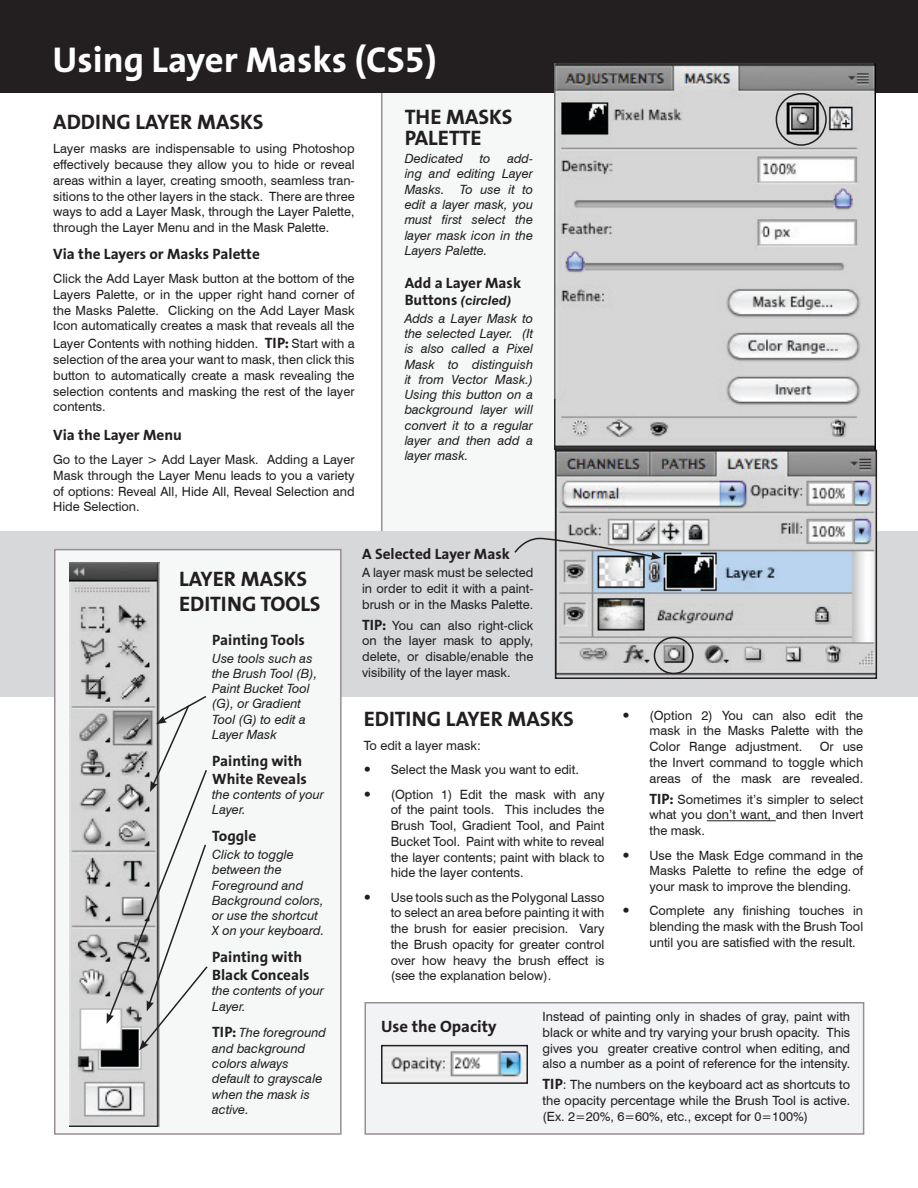
<style>
.page{position:relative;width:918px;height:1188px;background:#fff}
.page>*{position:absolute;margin:0;border:0;box-sizing:border-box;transform-origin:0 0}
.t1{font:700 36px "GM Sans";color:#fff}
.t2{font:700 21px/25.2px "GM Sans";color:#231f20}
.t3{font:700 16.5px "GM Sans";color:#231f20}
.t4{font:700 15px/18px "GM Sans";color:#231f20}
.t5{font:12.75px/15.8px "Swiss 721 BT";color:#231f20;text-align:justify}
.t6{font:italic 12.75px/15.3px "Swiss 721 BT";color:#231f20}
.s1{font-family:"GM Sans";font-weight:700;font-size:15px}
.s2{font-family:"GM Sans";font-weight:700;font-style:normal;font-size:15px}
.s3{font-weight:700}
.s4{font-family:"GM Sans";font-weight:700;font-size:16.5px}
</style>
<div class="page">
<div style="left:381px;top:19px;width:485px;height:677px;background:#f6f8f8;border:2px solid #998e95"></div>
<div style="left:364px;top:1002px;width:500px;height:133px;background:#f2f3f4;border:2px solid #998e95"></div>
<div style="left:0;top:0;width:918px;height:93px;background:#231f20"></div>
<div style="left:0;top:531px;width:918px;height:165px;background:#d6d8d9"></div>
<hr style="left:707px;top:820px;width:69px;height:1px;background:#231f20">
<img style="left:555px;top:63px;width:321px;height:613px">
<div style="left:54px;top:549px;width:288px;height:586px;background:#f6f8f8;border:2px solid #998e95"></div>
<img style="left:70px;top:563px;width:90px;height:564px">
<svg style="left:107px;top:694px;width:101px;height:356px"></svg>
<div style="left:555px;top:450px;width:322px;height:229px;border:2px solid #231f20"></div>
<div style="left:654px;top:637px;width:40px;height:37px;border:2px solid #231f20;border-radius:50%"></div>
<img style="left:391px;top:1050px;width:131px;height:27px">
<div style="left:381px;top:1045px;width:147px;height:39px;border:2px solid #231f20"></div>
<div style="left:776px;top:93px;width:51px;height:53px;border:2px solid #231f20;border-radius:50%"></div>
<svg style="left:514px;top:536px;width:147px;height:24px"></svg>
<h1 class="t1" style="left:52px;top:39px;width:386px">Using Layer Masks (CS5)</h1>
<h2 class="t2" style="left:53px;top:110px;width:210px">ADDING Layer Masks</h2>
<p class="t5" style="left:53px;top:141px;width:303px">Layer masks are indispensable to using Photoshop effectively because they allow you to hide or reveal areas within a layer, creating smooth, seamless tran&shy;sitions to the other layers in the stack. There are three ways to add a Layer Mask, through the Layer Palette, through the Layer Menu and in the Mask Palette.</p>
<p class="t4" style="left:53px;top:245px;width:208px">Via the Layers or Masks Palette</p>
<p class="t5" style="left:53px;top:271px;width:303px">Click the Add Layer Mask button at the bottom of the Layers Palette, or in the upper right hand corner of the Masks Palette. Clicking on the Add Layer Mask Icon automatically creates a mask that reveals all the</p>
<p class="t5" style="left:53px;top:336px;width:303px">Layer Contents with nothing hidden. <span class="s1">TIP:</span> Start with a selection of the area your want to mask, then click this button to automatically create a mask revealing the selection contents and masking the rest of the layer contents.</p>
<p class="t4" style="left:53px;top:426px;width:130px">Via the Layer Menu</p>
<p class="t5" style="left:53px;top:452px;width:303px">Go to the Layer &gt; Add Layer Mask. Adding a Layer Mask through the Layer Menu leads to you a variety of options: Reveal All, Hide All, Reveal Selection and Hide Selection.</p>
<h2 class="t2" style="left:405px;top:107px;width:108px;line-height:21px">The Mas ks<br>Palette</h2>
<p class="t6" style="left:405px;top:151px;width:60px">Dedicated</p>
<p class="t6" style="left:480px;top:151px;width:12px">to</p>
<p class="t6" style="left:405px;top:151px;width:130px;text-align:justify;text-indent:103px">add&shy;ing and editing Layer Masks. To use it to edit a layer mask, you must first select the layer mask icon in the Layers Palette.</p>
<p class="t4" style="left:405px;top:274px;width:118px">Add a Layer Mask</p>
<p class="t6" style="left:405px;top:291px;width:130px;line-height:18px"><span class="s2">Buttons</span> <span class="s3">(circled)<br></span>Adds a Layer Mask to</p>
<p class="t6" style="left:405px;top:326px;width:130px;text-align:justify">the selected Layer. (It is also called a Pixel Mask to distinguish it from Vector Mask.)<br>Using this button on a background layer will convert it to a regular layer and then add a layer mask.</p>
<h2 class="t2" style="left:179px;top:567px;width:143px;text-indent:62px">MASKS<br>EDITING TOOLS</h2>
<h2 class="t2" style="left:179px;top:567px;width:35px">LAYER</h2>
<p class="t4" style="left:212px;top:631px;width:94px">Painting Tools</p>
<p class="t6" style="left:212px;top:650px;width:106px">Use tools such as the Brush Tool (B),<br>Paint Bucket Tool (G), or Gradient<br>Tool (G) to edit a<br>Layer Mask</p>
<p class="t4" style="left:212px;top:752px;width:96px">Painting with<br>White Reveals</p>
<p class="t6" style="left:212px;top:787px;width:113px">the contents of your<br>Layer.</p>
<p class="t4" style="left:212px;top:827px;width:45px">Toggle</p>
<p class="t6" style="left:212px;top:847px;width:113px">Click to toggle between the<br>Foreground and<br>Background colors, or use the shortcut<br>X on your keyboard.</p>
<p class="t4" style="left:212px;top:948px;width:99px">Painting with<br>Black Conceals</p>
<p class="t6" style="left:212px;top:983px;width:113px">the contents of your<br>Layer.</p>
<p class="t6" style="left:212px;top:1025px;width:115px"><span class="s2">TIP:</span> The foreground and background colors always default to grayscale when the mask is active.</p>
<p class="t4" style="left:362px;top:545px;width:149px">A Selected Layer Mask</p>
<p class="t5" style="left:362px;top:565px;width:173px">A layer mask must be selected in order to edit it with a paint&shy;brush or in the Masks Palette.</p>
<p class="t5" style="left:362px;top:617px;width:173px"><span class="s1">TIP:</span> You can also right-click on the layer mask to apply, delete, or disable/enable the visibility of the layer mask.</p>
<h2 class="t2" style="left:364px;top:706px;width:12px">Editing</h2>
<h2 class="t2" style="left:446px;top:706px;width:128px">Layer Mas ks</h2>
<p class="t5" style="left:364px;top:737px;width:119px">To edit a layer mask:</p>
<p class="t5" style="left:364px;top:762px;width:217px"><span class="s4">•</span> Select the Mask you want to edit.</p>
<p class="t5" style="left:391px;top:786px;width:215px;text-indent:-27px"><span class="s4">•</span> (Option 1) Edit the mask with any of the paint tools. This includes the Brush Tool, Gradient Tool, and Paint Bucket Tool. Paint with white to reveal the layer contents; paint with black to hide the layer contents.</p>
<p class="t5" style="left:391px;top:889px;width:215px;text-indent:-27px"><span class="s4">•</span> Use tools such as the Polygonal Lasso to select an area before painting it with the brush for easier precision. Vary the Brush opacity for greater control over how heavy the brush effect is (see the explanation below).</p>
<p class="t5" style="left:650px;top:707px;width:215px;text-indent:-27px"><span class="s4">•</span> (Option 2) You can also edit the mask in the Masks Palette with the Color Range adjustment.</p>
<p class="t5" style="left:650px;top:739px;width:215px;text-indent:170px">Or use the Invert command to toggle which areas of the mask are revealed.</p>
<p class="t5" style="left:650px;top:791px;width:215px"><span class="s1">TIP:</span> Sometimes it’s simpler to select what you don’t want, and then Invert the mask.</p>
<p class="t5" style="left:650px;top:847px;width:215px;text-indent:-27px"><span class="s4">•</span> Use the Mask Edge command in the Masks Palette to refine the edge of your mask to improve the blending.</p>
<p class="t5" style="left:650px;top:903px;width:215px;text-indent:-27px"><span class="s4">•</span> Complete any finishing touches in blending the mask with the Brush Tool until you are satisfied with the result.</p>
<p class="t3" style="left:381px;top:1017px;width:117px">Use the Opacity</p>
<p class="t5" style="left:543px;top:1009px;width:309px">Instead of painting only in shades of gray, paint with black or white and try varying your brush opacity. This gives you greater creative control when editing, and also a number as a point of reference for the intensity.</p>
<p class="t5" style="left:543px;top:1077px;width:309px"><span class="s1">TIP</span>: The numbers on the keyboard act as shortcuts to the opacity percentage while the Brush Tool is active. (Ex. 2=20%, 6=60%, etc., except for 0=100%)</p>
</div>
